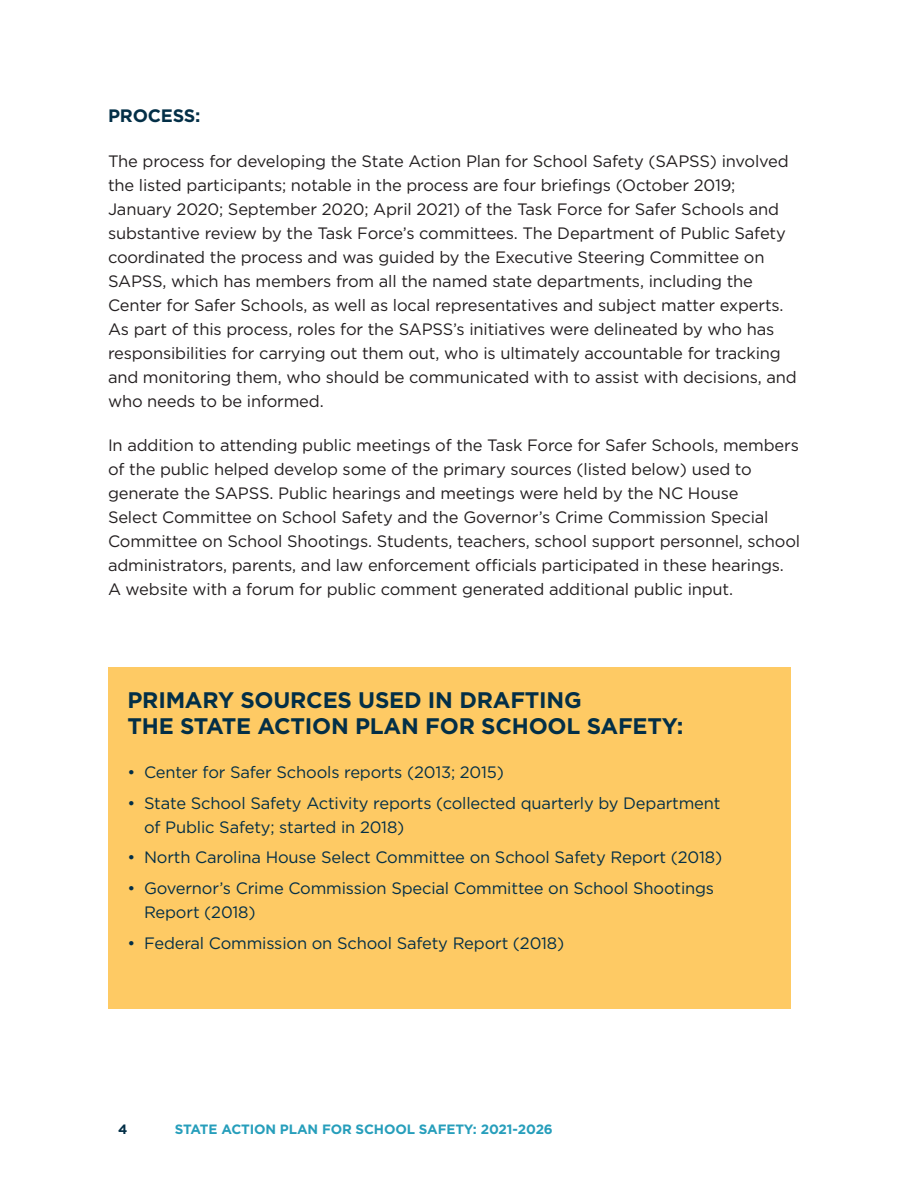
<style>
.page{position:relative;width:918px;height:1188px;background:#fff}
.page>*{position:absolute;margin:0;border:0;box-sizing:border-box;transform-origin:0 0}
.BOX_heading_indent{font:700 22.5px/25.5px "Gotham";letter-spacing:-.01em;color:#032f47}
.Heading{font:700 18px "Gotham";letter-spacing:-.01em;color:#032f47}
.text_copy{font:16.5px/24px "Gotham";letter-spacing:-.01em;color:#231f20}
.BOX_text_indents{font:16.5px/24px "Gotham";letter-spacing:-.01em;color:#032f47}
.t1{font:700 13.5px "Gotham";letter-spacing:-.01em;color:#269ebb}
.t2{font:700 13.5px "Gotham";color:#032f47}
</style>
<div class="page">
<div style="left:108px;top:667px;width:683px;height:342px;background:#feca64"></div>
<p class="Heading" style="left:108px;top:104px;width:94px">PROCESS:</p>
<p class="text_copy" style="left:108px;top:148px;width:690px">The process for developing the State Action Plan for School Safety (SAPSS) involved the listed participants; notable in the process are four briefings (October 2019; January 2020; September 2020; April 2021) of the Task Force for Safer Schools and substantive review by the Task Force’s committees. The Department of Public Safety coordinated the process and was guided by the Executive Steering Committee on SAPSS, which has members from all the named state departments, including the Center for Safer Schools, as well as local representatives and subject matter experts.<br>As part of this process, roles for the SAPSS’s initiatives were delineated by who has responsibilities for carrying out them out, who is ultimately accountable for tracking and monitoring them, who should be communicated with to assist with decisions, and who needs to be informed.</p>
<p class="text_copy" style="left:108px;top:433px;width:694px">In addition to attending public meetings of the Task Force for Safer Schools, members of the public helped develop some of the primary sources (listed below) used to generate the SAPSS. Public hearings and meetings were held by the NC House<br>Select Committee on School Safety and the Governor’s Crime Commission Special Committee on School Shootings. Students, teachers, school support personnel, school administrators, parents, and law enforcement officials participated in these hearings.<br>A website with a forum for public comment generated additional public input.</p>
<p class="BOX_heading_indent" style="left:128px;top:687px;width:557px">PRIMARY SOURCES USED IN DRAFTING<br>THE STATE ACTION PLAN FOR SCHOOL SAFETY:</p>
<p class="BOX_text_indents" style="left:128px;top:760px;width:378px">• Center for Safer Schools reports (2013; 2015)</p>
<p class="BOX_text_indents" style="left:144px;top:790px;width:578px;text-indent:-16px">• State School Safety Activity reports (collected quarterly by Department of Public Safety; started in 2018)</p>
<p class="BOX_text_indents" style="left:128px;top:845px;width:596px">• North Carolina House Select Committee on School Safety Report (2018)</p>
<p class="BOX_text_indents" style="left:144px;top:876px;width:572px;text-indent:-16px">• Governor’s Crime Commission Special Committee on School Shootings<br>Report (2018)</p>
<p class="BOX_text_indents" style="left:128px;top:931px;width:438px">• Federal Commission on School Safety Report (2018)</p>
<p class="t2" style="left:118px;top:1120px;width:11px">4</p>
<p class="t1" style="left:175px;top:1120px;width:379px">STATE ACTION PLAN FOR SCHOOL SAFETY: 2021-2026</p>
</div>
